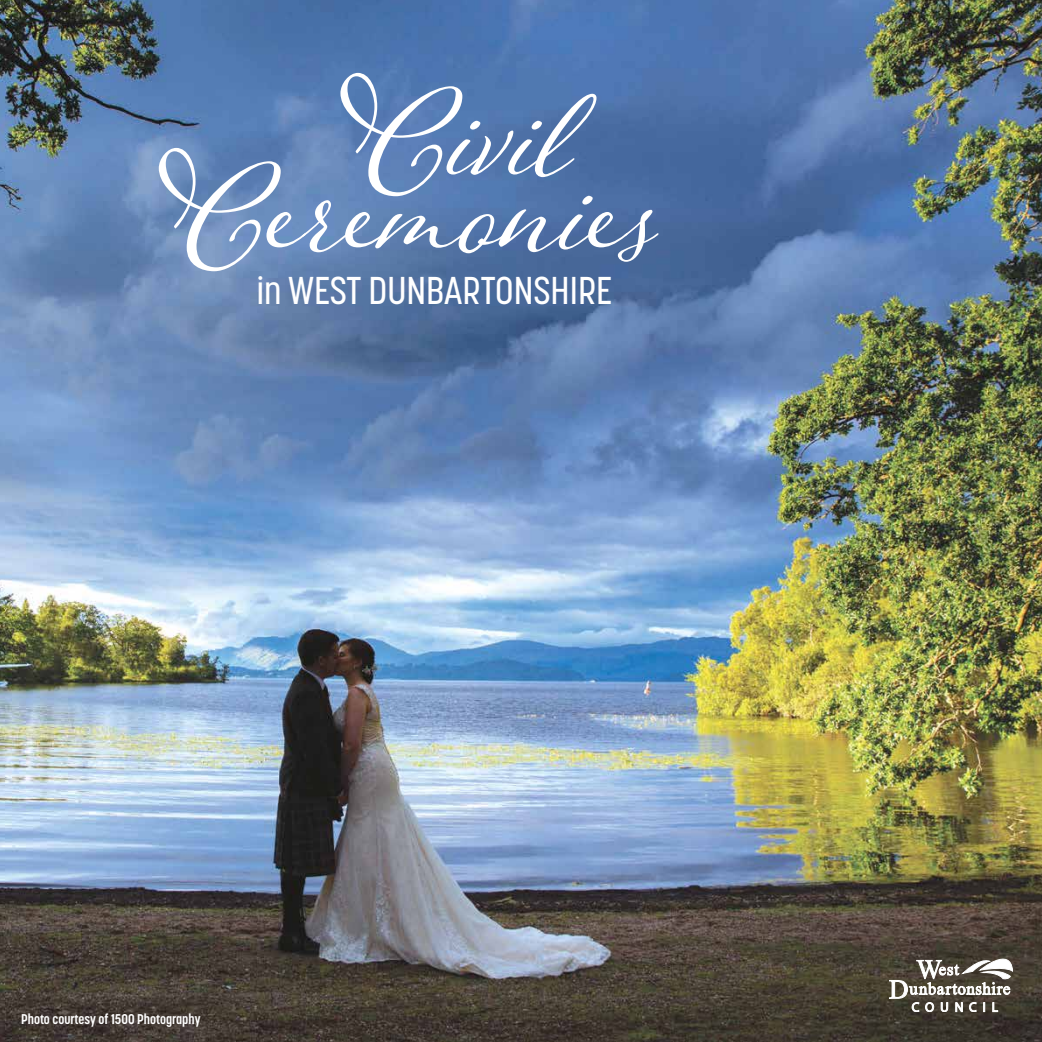
<style>
.page{position:relative;width:1042px;height:1042px;background:#fff}
.page>*{position:absolute;margin:0;border:0;box-sizing:border-box;transform-origin:0 0}
.body_copy{font:163.45px "Adorn S Pomander";color:#fff}
.body_copy-2{font:500 38.5px "Korolev Condensed";color:#fff}
.t1{font:700 14px "Korolev Condensed";color:#fff}
</style>
<div class="page">
<img style="left:0;top:0;width:1042px;height:1042px">
<svg style="left:889px;top:959px;width:124px;height:53px"></svg>
<p class="body_copy" style="left:340px;top:20px;width:233px">Civil</p>
<p class="body_copy" style="left:159px;top:95px;width:499px">Ceremonies</p>
<p class="body_copy-2" style="left:257px;top:268px;width:357px">in WEST DUNBARTONSHIRE</p>
<p class="t1" style="left:21px;top:1010px;width:181px">Photo courtesy of 1500 Photography</p>
</div>
